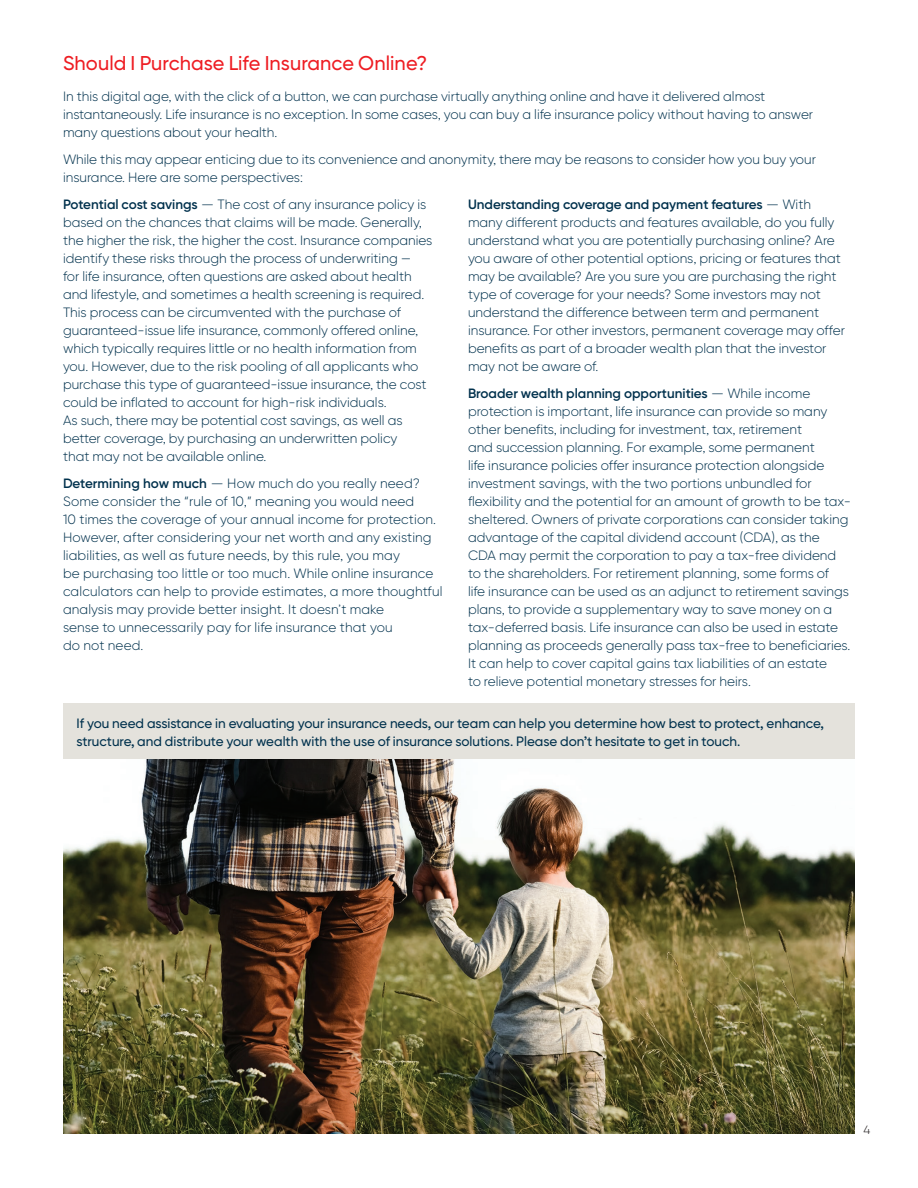
<style>
.page{position:relative;width:918px;height:1188px;background:#fff}
.page>*{position:absolute;margin:0;border:0;box-sizing:border-box;transform-origin:0 0}
.t1{font:500 19.95px "Gilroy BN";color:#ee1d23}
.t2{font:300 13.5px/18px "Gilroy BN";color:#00314d;scale:1.3 1}
.t3{font:300 13.5px/18px "Gilroy BN";color:#00314d}
.t4{font:500 13.5px/18px "Gilroy BN";color:#00314d}
.t5{font:300 12px "Gilroy BN";color:#231f20}
.s1{font-weight:600}
</style>
<div class="page">
<img style="left:63px;top:759px;width:792px;height:375px">
<div style="left:63px;top:704px;width:792px;height:55px;background:#e4e2dc"></div>
<p class="t1" style="left:63px;top:51px;width:366px">Should I Purchase Life Insurance Online?</p>
<p class="t3" style="left:63px;top:88px;width:752px">In this digital age, with the click of a button, we can purchase virtually anything online and have it delivered almost instantaneously. Life insurance is no exception. In some cases, you can buy a life insurance policy without having to answer many questions about your health.</p>
<p class="t3" style="left:63px;top:151px;width:755px">While this may appear enticing due to its convenience and anonymity, there may be reasons to consider how you buy your insurance. Here are some perspectives:</p>
<p class="t2" style="left:63px;top:196px;width:286px"><span class="s1">Potential cost savings</span> — The cost of any insurance policy is based on the chances that claims will be made. Generally, the higher the risk, the higher the cost. Insurance companies identify these risks through the process of underwriting —<br>for life insurance, often questions are asked about health and lifestyle, and sometimes a health screening is required.<br>This process can be circumvented with the purchase of guaranteed-issue life insurance, commonly offered online, which typically requires little or no health information from you. However, due to the risk pooling of all applicants who purchase this type of guaranteed-issue insurance, the cost could be inflated to account for high-risk individuals.<br>As such, there may be potential cost savings, as well as better coverage, by purchasing an underwritten policy<br>that may not be available online.</p>
<p class="t2" style="left:63px;top:475px;width:293px"><span class="s1">Determining how much</span> — How much do you really need?<br>Some consider the “rule of 10,” meaning you would need<br>10 times the coverage of your annual income for protection.<br>However, after considering your net worth and any existing liabilities, as well as future needs, by this rule, you may<br>be purchasing too little or too much. While online insurance calculators can help to provide estimates, a more thoughtful analysis may provide better insight. It doesn’t make<br>sense to unnecessarily pay for life insurance that you<br>do not need.</p>
<p class="t2" style="left:468px;top:196px;width:291px"><span class="s1">Understanding coverage and payment features</span> — With many different products and features available, do you fully understand what you are potentially purchasing online? Are you aware of other potential options, pricing or features that may be available? Are you sure you are purchasing the right type of coverage for your needs? Some investors may not understand the difference between term and permanent insurance. For other investors, permanent coverage may offer benefits as part of a broader wealth plan that the investor may not be aware of.</p>
<p class="t2" style="left:468px;top:385px;width:296px"><span class="s1">Broader wealth planning opportunities</span> — While income protection is important, life insurance can provide so many other benefits, including for investment, tax, retirement<br>and succession planning. For example, some permanent<br>life insurance policies offer insurance protection alongside investment savings, with the two portions unbundled for flexibility and the potential for an amount of growth to be tax&shy;sheltered. Owners of private corporations can consider taking advantage of the capital dividend account (CDA), as the CDA may permit the corporation to pay a tax-free dividend to the shareholders. For retirement planning, some forms of<br>life insurance can be used as an adjunct to retirement savings plans, to provide a supplementary way to save money on a tax-deferred basis. Life insurance can also be used in estate planning as proceeds generally pass tax-free to beneficiaries.<br>It can help to cover capital gains tax liabilities of an estate<br>to relieve potential monetary stresses for heirs.</p>
<p class="t4" style="left:76px;top:714px;width:749px">If you need assistance in evaluating your insurance needs, our team can help you determine how best to protect, enhance, structure, and distribute your wealth with the use of insurance solutions. Please don’t hesitate to get in touch.</p>
<p class="t5" style="left:863px;top:1122px;width:8px">4</p>
</div>
